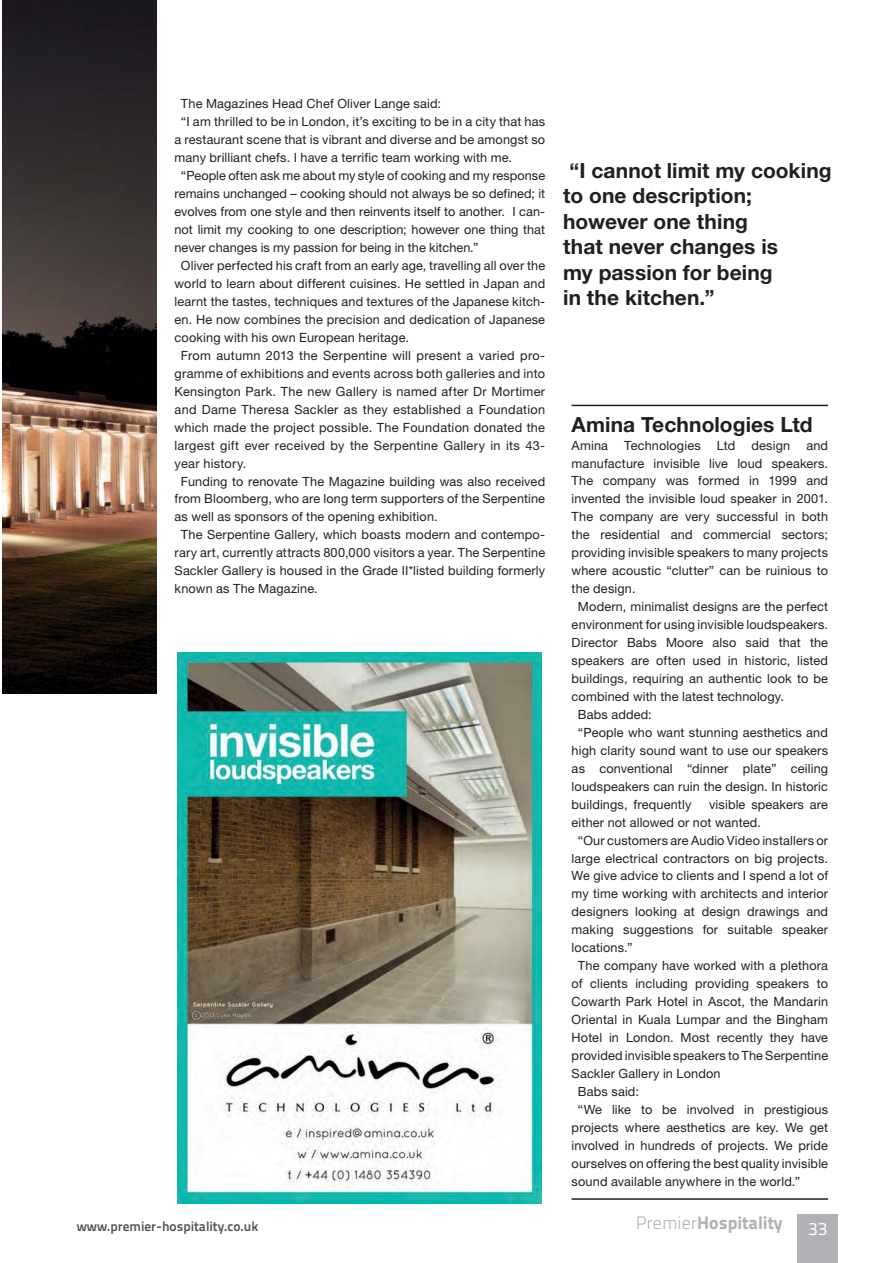
<style>
.page{position:relative;width:893px;height:1263px;background:#fff}
.page>*{position:absolute;margin:0;border:0;box-sizing:border-box;transform-origin:0 0}
.t1{font:700 21px/25.5px "Helvetica Neue LT Std";letter-spacing:.005em;color:#231f20}
.t2{font:800 18px "Titillium Text 22 L";color:#afb1b4}
.t3{font:18px "Titillium Text 22 L";color:#fff}
.t4{font:700 13.5px "Titillium Text 22 L";color:#535456}
.t5{font:12.75px "Helvetica Neue LT Std";letter-spacing:.01em;color:#231f20}
.s1{font-weight:300}
</style>
<div class="page">
<div style="left:797px;top:1215px;width:41px;height:48px;background:#afb1b4"></div>
<img style="left:2px;top:0;width:155px;height:694px">
<hr style="left:572px;top:405px;width:256px;height:1px;background:#231f20">
<hr style="left:572px;top:1198px;width:256px;height:2px;background:#231f20">
<img style="left:177px;top:652px;width:365px;height:551px">
<p class="t5" style="left:181px;top:99px;width:262px">The Magazines Head Chef Oliver Lange said:</p>
<p class="t5" style="left:181px;top:117px;width:366px">“I am thrilled to be in London, it’s exciting to be in a city that has</p>
<p class="t5" style="left:175px;top:135px;width:372px">a restaurant scene that is vibrant and diverse and be amongst so</p>
<p class="t5" style="left:175px;top:153px;width:339px">many brilliant chefs. I have a terrific team working with me.</p>
<p class="t5" style="left:181px;top:171px;width:366px">“People often ask me about my style of cooking and my response</p>
<p class="t5" style="left:175px;top:189px;width:372px">remains unchanged – cooking should not always be so defined; it</p>
<p class="t5" style="left:175px;top:207px;width:372px">evolves from one style and then reinvents itself to another. I can-</p>
<p class="t5" style="left:175px;top:225px;width:372px">not limit my cooking to one description; however one thing that</p>
<p class="t5" style="left:175px;top:243px;width:305px">never changes is my passion for being in the kitchen.”</p>
<p class="t5" style="left:181px;top:261px;width:366px">Oliver perfected his craft from an early age, travelling all over the</p>
<p class="t5" style="left:175px;top:279px;width:372px">world to learn about different cuisines. He settled in Japan and</p>
<p class="t5" style="left:175px;top:297px;width:372px">learnt the tastes, techniques and textures of the Japanese kitch-</p>
<p class="t5" style="left:175px;top:315px;width:372px">en. He now combines the precision and dedication of Japanese</p>
<p class="t5" style="left:175px;top:333px;width:236px">cooking with his own European heritage.</p>
<p class="t5" style="left:181px;top:351px;width:366px">From autumn 2013 the Serpentine will present a varied pro-</p>
<p class="t5" style="left:175px;top:369px;width:372px">gramme of exhibitions and events across both galleries and into</p>
<p class="t5" style="left:175px;top:387px;width:372px">Kensington Park. The new Gallery is named after Dr Mortimer</p>
<p class="t5" style="left:175px;top:405px;width:372px">and Dame Theresa Sackler as they established a Foundation</p>
<p class="t5" style="left:175px;top:423px;width:372px">which made the project possible. The Foundation donated the</p>
<p class="t5" style="left:175px;top:440px;width:372px">largest gift ever received by the Serpentine Gallery in its 43-</p>
<p class="t5" style="left:175px;top:458px;width:73px">year history.</p>
<p class="t5" style="left:181px;top:476px;width:366px">Funding to renovate The Magazine building was also received</p>
<p class="t5" style="left:175px;top:494px;width:372px">from Bloomberg, who are long term supporters of the Serpentine</p>
<p class="t5" style="left:175px;top:512px;width:264px">as well as sponsors of the opening exhibition.</p>
<p class="t5" style="left:181px;top:530px;width:366px">The Serpentine Gallery, which boasts modern and contempo-</p>
<p class="t5" style="left:175px;top:548px;width:372px">rary art, currently attracts 800,000 visitors a year. The Serpentine</p>
<p class="t5" style="left:175px;top:566px;width:372px">Sackler Gallery is housed in the Grade II*listed building formerly</p>
<p class="t5" style="left:175px;top:584px;width:145px">known as The Magazine.</p>
<h1 class="t1" style="left:563px;top:160px;width:270px;text-indent:6px">“I cannot limit my cooking to one description; however one thing<br>that never changes is<br>my passion for being<br>in the kitchen.”</h1>
<h1 class="t1" style="left:572px;top:413px;width:242px">Amina Technologies Ltd</h1>
<p class="t5" style="left:572px;top:440px;width:38px">Amina</p>
<p class="t5" style="left:624px;top:440px;width:78px">Technologies</p>
<p class="t5" style="left:717px;top:440px;width:20px">Ltd</p>
<p class="t5" style="left:751px;top:440px;width:40px">design</p>
<p class="t5" style="left:806px;top:440px;width:23px">and</p>
<p class="t5" style="left:572px;top:458px;width:258px">manufacture invisible live loud speakers.</p>
<p class="t5" style="left:572px;top:476px;width:258px">The company was formed in 1999 and</p>
<p class="t5" style="left:572px;top:494px;width:258px">invented the invisible loud speaker in 2001.</p>
<p class="t5" style="left:572px;top:512px;width:258px">The company are very successful in both</p>
<p class="t5" style="left:572px;top:530px;width:258px">the residential and commercial sectors;</p>
<p class="t5" style="left:572px;top:548px;width:258px">providing invisible speakers to many projects</p>
<p class="t5" style="left:572px;top:566px;width:258px">where acoustic “clutter” can be ruinious to</p>
<p class="t5" style="left:572px;top:584px;width:65px">the design.</p>
<p class="t5" style="left:578px;top:602px;width:252px">Modern, minimalist designs are the perfect</p>
<p class="t5" style="left:572px;top:620px;width:258px">environment for using invisible loudspeakers.</p>
<p class="t5" style="left:572px;top:638px;width:258px">Director Babs Moore also said that the</p>
<p class="t5" style="left:572px;top:656px;width:258px">speakers are often used in historic, listed</p>
<p class="t5" style="left:572px;top:674px;width:258px">buildings, requiring an authentic look to be</p>
<p class="t5" style="left:572px;top:692px;width:214px">combined with the latest technology.</p>
<p class="t5" style="left:578px;top:710px;width:75px">Babs added:</p>
<p class="t5" style="left:578px;top:728px;width:252px">“People who want stunning aesthetics and</p>
<p class="t5" style="left:572px;top:746px;width:258px">high clarity sound want to use our speakers</p>
<p class="t5" style="left:572px;top:764px;width:258px">as conventional “dinner plate” ceiling</p>
<p class="t5" style="left:572px;top:782px;width:258px">loudspeakers can ruin the design. In historic</p>
<p class="t5" style="left:572px;top:799px;width:121px">buildings, frequently</p>
<p class="t5" style="left:709px;top:799px;width:120px">visible speakers are</p>
<p class="t5" style="left:572px;top:817px;width:191px">either not allowed or not wanted.</p>
<p class="t5" style="left:578px;top:835px;width:252px">“Our customers are Audio Video installers or</p>
<p class="t5" style="left:572px;top:853px;width:258px">large electrical contractors on big projects.</p>
<p class="t5" style="left:572px;top:871px;width:258px">We give advice to clients and I spend a lot of</p>
<p class="t5" style="left:572px;top:889px;width:258px">my time working with architects and interior</p>
<p class="t5" style="left:572px;top:907px;width:258px">designers looking at design drawings and</p>
<p class="t5" style="left:572px;top:925px;width:258px">making suggestions for suitable speaker</p>
<p class="t5" style="left:572px;top:943px;width:62px">locations.”</p>
<p class="t5" style="left:578px;top:961px;width:252px">The company have worked with a plethora</p>
<p class="t5" style="left:572px;top:979px;width:258px">of clients including providing speakers to</p>
<p class="t5" style="left:572px;top:997px;width:258px">Cowarth Park Hotel in Ascot, the Mandarin</p>
<p class="t5" style="left:572px;top:1015px;width:258px">Oriental in Kuala Lumpar and the Bingham</p>
<p class="t5" style="left:572px;top:1033px;width:258px">Hotel in London. Most recently they have</p>
<p class="t5" style="left:572px;top:1051px;width:258px">provided invisible speakers to The Serpentine</p>
<p class="t5" style="left:572px;top:1069px;width:150px">Sackler Gallery in London</p>
<p class="t5" style="left:578px;top:1087px;width:62px">Babs said:</p>
<p class="t5" style="left:578px;top:1105px;width:252px">“We like to be involved in prestigious</p>
<p class="t5" style="left:572px;top:1123px;width:258px">projects where aesthetics are key. We get</p>
<p class="t5" style="left:572px;top:1141px;width:258px">involved in hundreds of projects. We pride</p>
<p class="t5" style="left:572px;top:1159px;width:258px">ourselves on offering the best quality invisible</p>
<p class="t5" style="left:572px;top:1177px;width:230px">sound available anywhere in the world.”</p>
<h2 class="t2" style="left:636px;top:1208px;width:148px"><span class="s1">Premier</span>Hospitality</h2>
<p class="t4" style="left:77px;top:1216px;width:183px">www.premier-hospitality.co.uk</p>
<h2 class="t3" style="left:808px;top:1216px;width:21px">33</h2>
</div>
